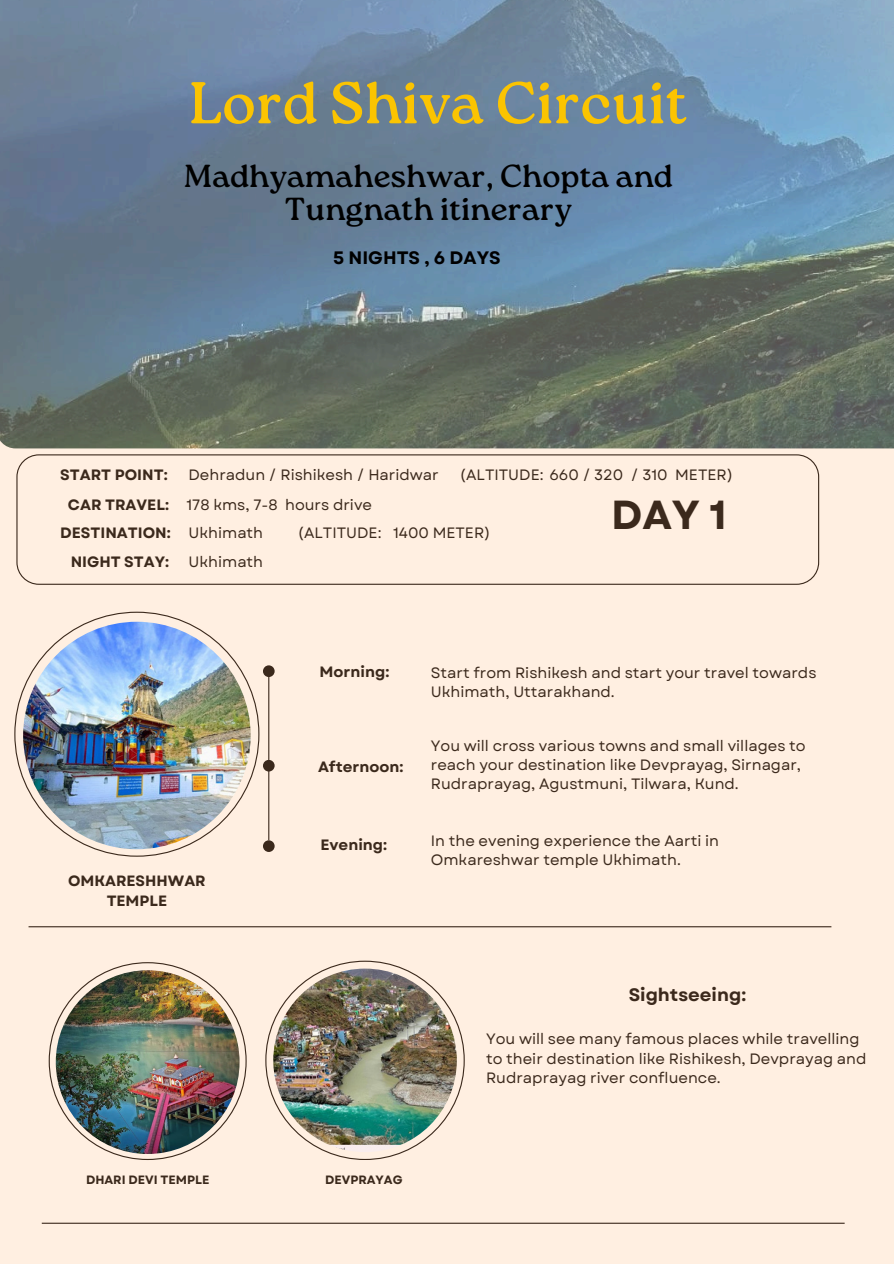
<style>
.page{position:relative;width:894px;height:1264px;background:#fff}
.page>*{position:absolute;margin:0;border:0;box-sizing:border-box;transform-origin:0 0}
.t1{font:58.8px "Roca One";color:#fbc401}
.t2{font:700 40.5px "Garet";color:#3b291c}
.t3{font:31.8px/32.7px "Roca One";color:#000;text-align:center}
.t4{font:700 18px "Garet";color:#000}
.t5{font:700 18px "Garet";color:#3b291c}
.t6{font:15px/19.2px "Garet";color:#3b291c}
.t7{font:700 15px "Garet";color:#3b291c}
.t8{font:700 14.85px/20.1px "Garet";color:#3b291c;text-align:center}
.t9{font:700 12px "Garet";color:#3b291c}
</style>
<div class="page">
<div style="left:0;top:0;width:893px;height:1263px;background:#ffefe1"></div>
<img style="left:0;top:0;width:893px;height:448px">
<svg style="left:16px;top:454px;width:803px;height:131px"></svg>
<svg style="left:49px;top:962px;width:197px;height:197px"></svg>
<img style="left:56px;top:970px;width:183px;height:183px;border-radius:50%">
<hr style="left:42px;top:1222px;width:802px;height:1px;background:#3b291c">
<hr style="left:268px;top:668px;width:1px;height:172px;background:#3b291c">
<div style="left:263px;top:665px;width:11px;height:12px;background:#3b291c;border-radius:50%"></div>
<div style="left:263px;top:759px;width:11px;height:12px;background:#3b291c;border-radius:50%"></div>
<div style="left:263px;top:840px;width:11px;height:12px;background:#3b291c;border-radius:50%"></div>
<hr style="left:29px;top:926px;width:802px;height:1px;background:#3b291c">
<svg style="left:265px;top:960px;width:199px;height:199px"></svg>
<img style="left:273px;top:968px;width:183px;height:184px;border-radius:50%">
<svg style="left:14px;top:611px;width:245px;height:245px"></svg>
<img style="left:23px;top:621px;width:227px;height:228px;border-radius:50%">
<p class="t1" style="left:189px;top:69px;width:500px">Lord Shiva Circuit</p>
<h1 class="t3" style="left:184px;top:160px;width:490px">Madhyamaheshwar, Chopta and<br>Tungnath itinerary</h1>
<h3 class="t4" style="left:333px;top:244px;width:169px">5 NIGHTS , 6 DAYS</h3>
<p class="t7" style="left:60px;top:464px;width:109px">START POINT:</p>
<p class="t6" style="left:188px;top:465px;width:252px">Dehradun / Rishikesh / Haridwar</p>
<p class="t6" style="left:459px;top:465px;width:275px">(ALTITUDE: 660 / 320 / 310 METER)</p>
<h6 class="t7" style="left:68px;top:494px;width:102px">CAR TRAVEL:</h6>
<h4 class="t6" style="left:186px;top:495px;width:187px">178 kms, 7-8 hours drive</h4>
<h2 class="t7" style="left:60px;top:522px;width:112px">DESTINATION:</h2>
<p class="t6" style="left:188px;top:523px;width:76px">Ukhimath</p>
<p class="t7" style="left:71px;top:551px;width:100px">NIGHT STAY:</p>
<h6 class="t6" style="left:188px;top:552px;width:76px">Ukhimath</h6>
<p class="t6" style="left:298px;top:523px;width:85px">(ALTITUDE:</p>
<p class="t6" style="left:393px;top:523px;width:99px">1400 METER)</p>
<p class="t2" style="left:611px;top:485px;width:117px">DAY 1</p>
<p class="t8" style="left:68px;top:870px;width:139px">OMKARESHHWAR<br>TEMPLE</p>
<h6 class="t9" style="left:86px;top:1170px;width:125px">DHARI DEVI TEMPLE</h6>
<h6 class="t7" style="left:319px;top:661px;width:71px">Morning:</h6>
<p class="t7" style="left:318px;top:755px;width:87px">Afternoon:</p>
<h6 class="t7" style="left:320px;top:833px;width:68px">Evening:</h6>
<p class="t6" style="left:430px;top:663px;width:387px">Start from Rishikesh and start your travel towards<br>Ukhimath, Uttarakhand.</p>
<p class="t6" style="left:430px;top:735px;width:376px">You will cross various towns and small villages to reach your destination like Devprayag, Sirnagar,<br>Rudraprayag, Agustmuni, Tilwara, Kund.</p>
<p class="t6" style="left:430px;top:831px;width:290px">In the evening experience the Aarti in<br>Omkareshwar temple Ukhimath.</p>
<p class="t9" style="left:325px;top:1170px;width:79px">DEVPRAYAG</p>
<p class="t5" style="left:628px;top:981px;width:119px">Sightseeing:</p>
<p class="t6" style="left:486px;top:1029px;width:382px">You will see many famous places while travelling to their destination like Rishikesh, Devprayag and<br>Rudraprayag river confluence.</p>
</div>
